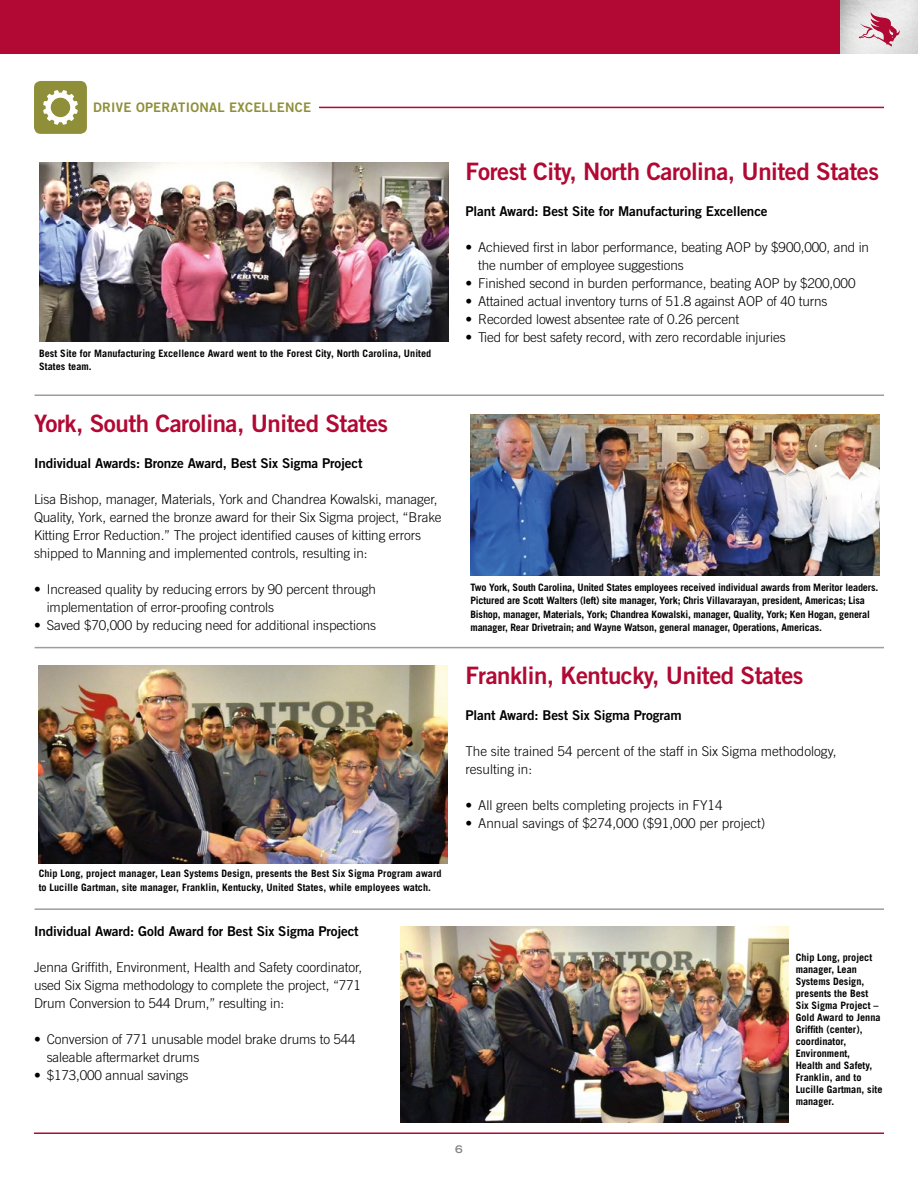
<style>
.page{position:relative;width:918px;height:1188px;background:#fff}
.page>*{position:absolute;margin:0;border:0;box-sizing:border-box;transform-origin:0 0}
.t1{font:24px "Trade Gothic LT Std Bd 2";letter-spacing:-.02em;color:#b10933}
.t2{font:300 13.5px/18px "Trade Gothic LT Std";letter-spacing:-.01em;color:#000}
.t3{font:13.5px "Trade Gothic LT Std Bd 2";letter-spacing:-.01em;color:#000}
.t4{font:13.2px "Trade Gothic LT Std Bd 2";letter-spacing:.02em;color:#8f8f3a}
.t5{font:700 expanded 10.5px "Trade Gothic LT Std";color:#878686}
.t6{font:700 10.2px/12px "Trade Gothic LT Std";color:#000}
</style>
<div class="page">
<hr style="left:34px;top:1133px;width:850px;height:1px;background:#b10933">
<div style="left:0;top:0;width:845px;height:54px;background:#b10933"></div>
<img style="left:841px;top:0;width:77px;height:54px">
<svg style="left:859px;top:12px;width:41px;height:35px"></svg>
<div style="left:34px;top:81px;width:53px;height:53px;background:#8f8f3a;border-radius:7px"></div>
<svg style="left:43px;top:90px;width:35px;height:35px"></svg>
<hr style="left:319px;top:107px;width:565px;height:1px;background:#b10933">
<img style="left:39px;top:162px;width:409px;height:180px">
<img style="left:470px;top:415px;width:410px;height:161px">
<img style="left:39px;top:666px;width:409px;height:198px">
<img style="left:400px;top:926px;width:388px;height:197px">
<hr style="left:35px;top:394px;width:849px;height:2px;background:#9d9d9c">
<hr style="left:35px;top:647px;width:849px;height:1px;background:#9d9d9c">
<hr style="left:35px;top:908px;width:849px;height:2px;background:#9d9d9c">
<p class="t4" style="left:93px;top:99px;width:219px">DRIVE OPERATIONAL EXCELLENCE</p>
<p class="t6" style="left:39px;top:346px;width:394px;line-height:13.5px">Best Site for Manufacturing Excellence Award went to the Forest City, North Carolina, United<br>States team.</p>
<h1 class="t1" style="left:465px;top:157px;width:415px">Forest City, North Carolina, United States</h1>
<p class="t3" style="left:465px;top:203px;width:304px">Plant Award: Best Site for Manufacturing Excellence</p>
<p class="t2" style="left:478px;top:238px;width:392px;text-indent:-13px">• Achieved first in labor performance, beating AOP by $900,000, and in the number of employee suggestions</p>
<p class="t2" style="left:465px;top:274px;width:392px">• Finished second in burden performance, beating AOP by $200,000</p>
<p class="t2" style="left:465px;top:292px;width:364px">• Attained actual inventory turns of 51.8 against AOP of 40 turns</p>
<p class="t2" style="left:465px;top:310px;width:275px">• Recorded lowest absentee rate of 0.26 percent</p>
<p class="t2" style="left:465px;top:328px;width:322px">• Tied for best safety record, with zero recordable injuries</p>
<h1 class="t1" style="left:34px;top:409px;width:356px">York, South Carolina, United States</h1>
<p class="t3" style="left:34px;top:455px;width:330px">Individual Awards: Bronze Award, Best Six Sigma Project</p>
<p class="t2" style="left:34px;top:490px;width:409px">Lisa Bishop, manager, Materials, York and Chandrea Kowalski, manager, Quality, York, earned the bronze award for their Six Sigma project, “Brake Kitting Error Reduction.” The project identified causes of kitting errors shipped to Manning and implemented controls, resulting in:</p>
<p class="t2" style="left:47px;top:580px;width:331px;text-indent:-13px">• Increased quality by reducing errors by 90 percent through implementation of error-proofing controls</p>
<p class="t2" style="left:34px;top:616px;width:344px">• Saved $70,000 by reducing need for additional inspections</p>
<p class="t6" style="left:470px;top:580px;width:409px;line-height:13.5px">Two York, South Carolina, United States employees received individual awards from Meritor leaders.<br>Pictured are Scott Walters (left) site manager, York; Chris Villavarayan, president, Americas; Lisa Bishop, manager, Materials, York; Chandrea Kowalski, manager, Quality, York; Ken Hogan, general manager, Rear Drivetrain; and Wayne Watson, general manager, Operations, Americas.</p>
<h1 class="t1" style="left:465px;top:661px;width:340px">Franklin, Kentucky, United States</h1>
<p class="t3" style="left:465px;top:707px;width:218px">Plant Award: Best Six Sigma Program</p>
<p class="t2" style="left:465px;top:742px;width:373px">The site trained 54 percent of the staff in Six Sigma methodology, resulting in:</p>
<p class="t2" style="left:465px;top:796px;width:259px">• All green belts completing projects in FY14</p>
<p class="t2" style="left:465px;top:814px;width:302px">• Annual savings of $274,000 ($91,000 per project)</p>
<p class="t6" style="left:39px;top:867px;width:404px;line-height:13.5px">Chip Long, project manager, Lean Systems Design, presents the Best Six Sigma Program award to Lucille Gartman, site manager, Franklin, Kentucky, United States, while employees watch.</p>
<p class="t3" style="left:34px;top:923px;width:326px">Individual Award: Gold Award for Best Six Sigma Project</p>
<p class="t2" style="left:34px;top:958px;width:330px;text-align:justify">Jenna Griffith, Environment, Health and Safety coordinator, used Six Sigma methodology to complete the project, “771<br>Drum Conversion to 544 Drum,” resulting in:</p>
<p class="t2" style="left:47px;top:1030px;width:311px;text-indent:-13px">• Conversion of 771 unusable model brake drums to 544 saleable aftermarket drums</p>
<p class="t2" style="left:34px;top:1066px;width:156px">• $173,000 annual savings</p>
<p class="t5" style="left:455px;top:1143px;width:9px">6</p>
<p class="t6" style="left:796px;top:952px;width:88px">Chip Long, project manager, Lean<br>Systems Design, presents the Best<br>Six Sigma Project –<br>Gold Award to Jenna<br>Griffith (center), coordinator,<br>Environment,<br>Health and Safety,<br>Franklin, and to<br>Lucille Gartman, site manager.</p>
</div>
